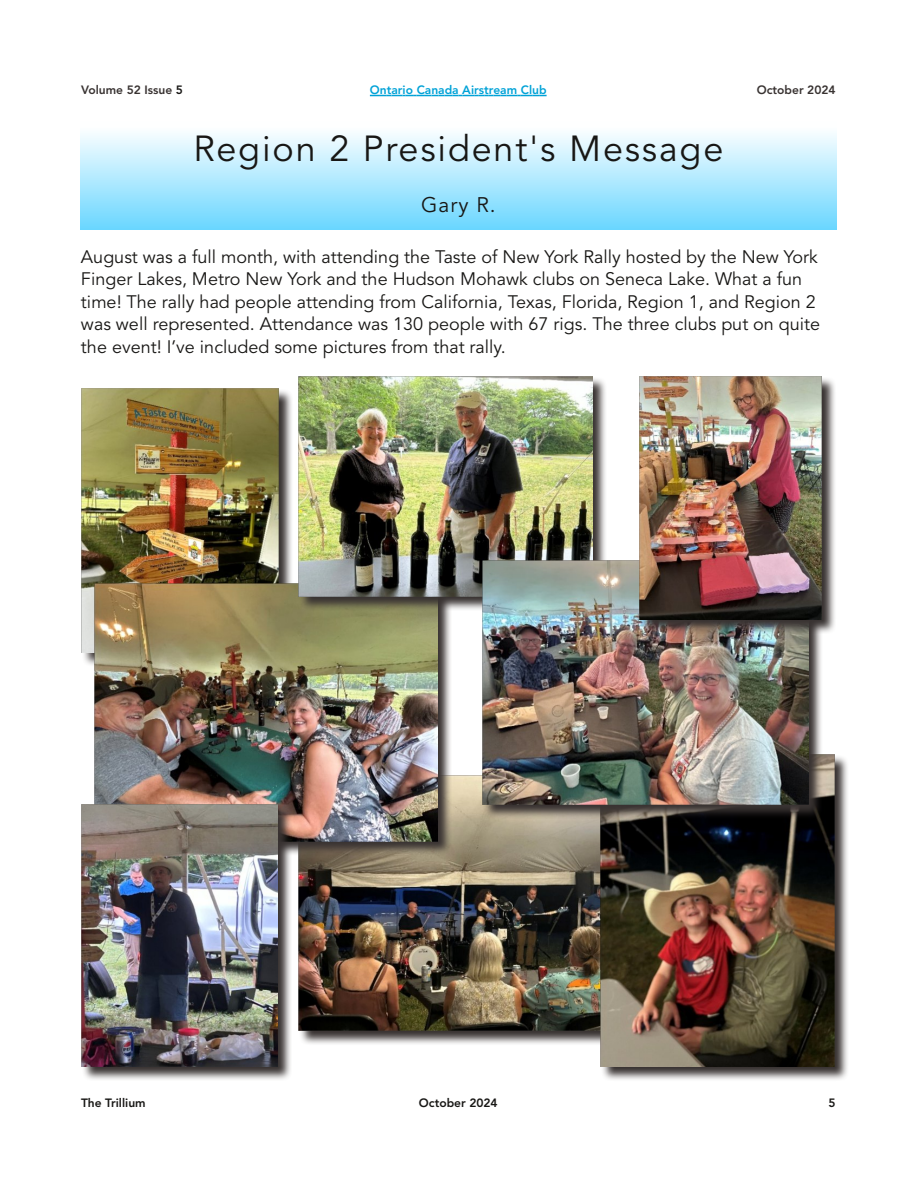
<style>
.page{position:relative;width:918px;height:1188px;background:#fff}
.page>*{position:absolute;margin:0;border:0;box-sizing:border-box;transform-origin:0 0}
.t1{font:36px "Avenir";letter-spacing:.05em;color:#181715}
.t2{font:21px "Avenir";color:#181715}
.t3{font:18px/22.5px "Avenir";color:#181715}
.t4{font:800 12px "Avenir";color:#00a2d7}
.t5{font:800 12px "Avenir";color:#393332}
.t6{font:800 12px "Avenir";color:#181715}
.s1{color:#181715}
</style>
<div class="page">
<svg style="left:370px;top:95px;width:177px;height:1px"></svg>
<div style="left:81px;top:122px;width:756px;height:108px;background:linear-gradient(to bottom,#fff,#6bd6ff)"></div>
<svg style="left:81px;top:390px;width:211px;height:275px;background:#969392"></svg>
<img style="left:81px;top:389px;width:198px;height:263px">
<svg style="left:301px;top:1031px;width:300px;height:27px"></svg>
<img style="left:299px;top:775px;width:302px;height:256px">
<svg style="left:294px;top:611px;width:159px;height:249px;background:#847d73"></svg>
<img style="left:94px;top:583px;width:344px;height:258px">
<svg style="left:81px;top:805px;width:213px;height:275px"></svg>
<img style="left:81px;top:805px;width:197px;height:261px">
<svg style="left:601px;top:820px;width:247px;height:260px;background:#8d8a89"></svg>
<img style="left:601px;top:820px;width:233px;height:246px">
<svg style="left:299px;top:379px;width:307px;height:232px;background:#7f7c72"></svg>
<img style="left:299px;top:376px;width:294px;height:220px">
<svg style="left:483px;top:635px;width:365px;height:185px"></svg>
<img style="left:483px;top:560px;width:326px;height:245px">
<img style="left:639px;top:378px;width:196px;height:257px">
<img style="left:639px;top:376px;width:183px;height:244px">
<p class="t5" style="left:81px;top:81px;width:104px">Volume 52 Issue <span class="s1">5</span></p>
<p class="t4" style="left:370px;top:81px;width:178px">Ontario Canada Airstream Club</p>
<p class="t5" style="left:757px;top:81px;width:80px">October 2024</p>
<h1 class="t1" style="left:193px;top:121px;width:532px">Region 2 President's Message</h1>
<p class="t2" style="left:421px;top:189px;width:76px">Gary R.</p>
<p class="t3" style="left:81px;top:246px;width:741px">August was a full month, with attending the Taste of New York Rally hosted by the New York Finger Lakes, Metro New York and the Hudson Mohawk clubs on Seneca Lake. What a fun time! The rally had people attending from California, Texas, Florida, Region 1, and Region 2 was well represented. Attendance was 130 people with 67 rigs. The three clubs put on quite the event! I’ve included some pictures from that rally.</p>
<p class="t6" style="left:81px;top:1094px;width:66px">The Trillium</p>
<p class="t6" style="left:419px;top:1094px;width:80px">October 2024</p>
<p class="t6" style="left:828px;top:1094px;width:9px">5</p>
</div>
